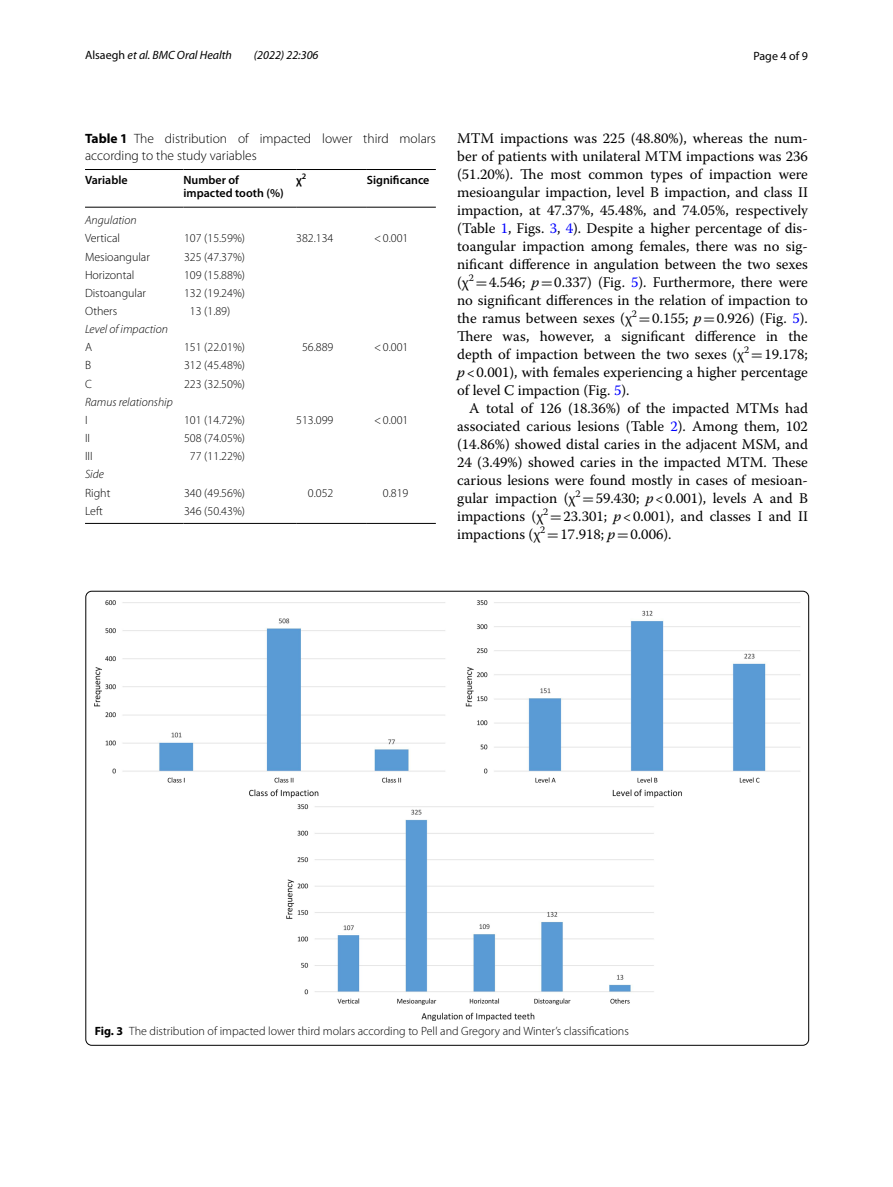
<style>
.page{position:relative;width:893px;height:1187px;background:#fff}
.page>*{position:absolute;margin:0;border:0;box-sizing:border-box;transform-origin:0 0}
.t1{font:14.7px/18px "Warnock Pro";color:#000;text-align:justify}
.t2{font:300 13.5px/16.5px "Myriad Pro";color:#000}
.t3{font:300 12px "Myriad Pro";color:#000}
.t4{font:italic 300 12px "Myriad Pro";color:#000}
.t5{font:600 12px/13.5px "Myriad Pro";color:#000}
.t6{font:italic 12px "Myriad Pro";color:#000}
.t7{font:12px "Myriad Pro";color:#000}
.s1{font-style:normal}
.s2{font-weight:700}
.s3{color:#00f}
.s4{font-family:"MTSY"}
.s5{font-style:italic}
</style>
<div class="page">
<hr style="left:85px;top:169px;width:98px;height:1px;background:#000">
<hr style="left:85px;top:207px;width:98px;height:1px;background:#000">
<hr style="left:183px;top:169px;width:113px;height:1px;background:#000">
<hr style="left:183px;top:207px;width:113px;height:1px;background:#000">
<hr style="left:296px;top:169px;width:71px;height:1px;background:#000">
<hr style="left:296px;top:207px;width:71px;height:1px;background:#000">
<hr style="left:367px;top:169px;width:69px;height:1px;background:#000">
<hr style="left:367px;top:207px;width:69px;height:1px;background:#000">
<hr style="left:85px;top:523px;width:98px;height:1px;background:#000">
<hr style="left:183px;top:523px;width:113px;height:1px;background:#000">
<hr style="left:296px;top:523px;width:71px;height:1px;background:#000">
<hr style="left:367px;top:523px;width:69px;height:1px;background:#000">
<img style="left:94px;top:600px;width:706px;height:419px">
<p class="t6" style="left:85px;top:48px;width:148px"><span class="s1">Alsaegh</span> et al. BMC Oral Health</p>
<p class="t6" style="left:254px;top:48px;width:66px">(2022) 22:306</p>
<p class="t7" style="left:753px;top:48px;width:56px">Page 4 of 9</p>
<p class="t2" style="left:85px;top:130px;width:352px"><span class="s2">Table 1</span> The distribution of impacted lower third molars according to the study variables</p>
<p class="t5" style="left:85px;top:173px;width:44px">Variable</p>
<p class="t5" style="left:183px;top:173px;width:102px">Number of impacted tooth (%)</p>
<p class="t5" style="left:296px;top:173px;width:12px">χ<sup>2</sup></p>
<p class="t5" style="left:367px;top:173px;width:64px">Significance</p>
<p class="t4" style="left:85px;top:214px;width:53px">Angulation</p>
<p class="t3" style="left:85px;top:232px;width:37px">Vertical</p>
<p class="t3" style="left:184px;top:232px;width:62px">107 (15.59%)</p>
<p class="t3" style="left:296px;top:232px;width:39px">382.134</p>
<p class="t3" style="left:374px;top:232px;width:36px">&lt;0.001</p>
<p class="t3" style="left:85px;top:250px;width:66px">Mesioangular</p>
<p class="t3" style="left:184px;top:250px;width:62px">325 (47.37%)</p>
<p class="t3" style="left:85px;top:268px;width:51px">Horizontal</p>
<p class="t3" style="left:184px;top:268px;width:62px">109 (15.88%)</p>
<p class="t3" style="left:85px;top:286px;width:63px">Distoangular</p>
<p class="t3" style="left:184px;top:286px;width:62px">132 (19.24%)</p>
<p class="t3" style="left:85px;top:304px;width:34px">Others</p>
<p class="t3" style="left:190px;top:304px;width:42px">13 (1.89)</p>
<p class="t4" style="left:85px;top:323px;width:84px">Level of impaction</p>
<p class="t3" style="left:85px;top:340px;width:9px">A</p>
<p class="t3" style="left:184px;top:340px;width:62px">151 (22.01%)</p>
<p class="t3" style="left:302px;top:340px;width:33px">56.889</p>
<p class="t3" style="left:374px;top:340px;width:36px">&lt;0.001</p>
<p class="t3" style="left:85px;top:359px;width:8px">B</p>
<p class="t3" style="left:184px;top:359px;width:62px">312 (45.48%)</p>
<p class="t3" style="left:85px;top:377px;width:8px">C</p>
<p class="t3" style="left:184px;top:377px;width:62px">223 (32.50%)</p>
<p class="t4" style="left:85px;top:395px;width:89px">Ramus relationship</p>
<p class="t3" style="left:85px;top:413px;width:4px">I</p>
<p class="t3" style="left:184px;top:413px;width:62px">101 (14.72%)</p>
<p class="t3" style="left:296px;top:413px;width:39px">513.099</p>
<p class="t3" style="left:374px;top:413px;width:36px">&lt;0.001</p>
<p class="t3" style="left:85px;top:431px;width:7px">II</p>
<p class="t3" style="left:184px;top:431px;width:62px">508 (74.05%)</p>
<p class="t3" style="left:85px;top:449px;width:9px">III</p>
<p class="t3" style="left:190px;top:449px;width:57px">77 (11.22%)</p>
<p class="t4" style="left:85px;top:468px;width:20px">Side</p>
<p class="t3" style="left:85px;top:486px;width:27px">Right</p>
<p class="t3" style="left:184px;top:486px;width:62px">340 (49.56%)</p>
<p class="t3" style="left:308px;top:486px;width:27px">0.052</p>
<p class="t3" style="left:383px;top:486px;width:27px">0.819</p>
<p class="t3" style="left:85px;top:504px;width:19px">Left</p>
<p class="t3" style="left:184px;top:504px;width:62px">346 (50.43%)</p>
<p class="t1" style="left:457px;top:128px;width:352px">MTM impactions was 225 (48.80%), whereas the num&shy;ber of patients with unilateral MTM impactions was 236 (51.20%). The most common types of impaction were mesioangular impaction, level B impaction, and class II impaction, at 47.37%, 45.48%, and 74.05%, respectively (Table <span class="s3">1</span>, Figs. <span class="s3">3</span>, <span class="s3">4</span>). Despite a higher percentage of dis&shy;toangular impaction among females, there was no sig&shy;nificant difference in angulation between the two sexes (χ<sup>2</sup> <span class="s4">=</span>4.546; <span class="s5">p</span><span class="s4">=</span>0.337) (Fig. <span class="s3">5</span>). Furthermore, there were no significant differences in the relation of impaction to the ramus between sexes (χ<sup>2</sup> <span class="s4">=</span>0.155; <span class="s5">p</span><span class="s4">=</span>0.926) (Fig. <span class="s3">5</span>).<br>There was, however, a significant difference in the depth of impaction between the two sexes (χ<sup>2</sup> <span class="s4">=</span>19.178; <span class="s5">p</span>&lt;0.001), with females experiencing a higher percentage of level C impaction (Fig. <span class="s3">5</span>).</p>
<p class="t1" style="left:457px;top:398px;width:352px;text-indent:12px">A total of 126 (18.36%) of the impacted MTMs had associated carious lesions (Table <span class="s3">2</span>). Among them, 102 (14.86%) showed distal caries in the adjacent MSM, and 24 (3.49%) showed caries in the impacted MTM. These carious lesions were found mostly in cases of mesioan&shy;gular impaction (χ<sup>2</sup> <span class="s4">=</span>59.430; <span class="s5">p</span>&lt;0.001), levels A and B impactions (χ<sup>2</sup> <span class="s4">=</span>23.301; <span class="s5">p</span>&lt;0.001), and classes I and II impactions (χ<sup>2</sup> <span class="s4">=</span>17.918; <span class="s5">p</span><span class="s4">=</span>0.006).</p>
<p class="t3" style="left:95px;top:1024px;width:536px"><span class="s2">Fig. 3</span> The distribution of impacted lower third molars according to Pell and Gregory and Winter’s classifications</p>
</div>
